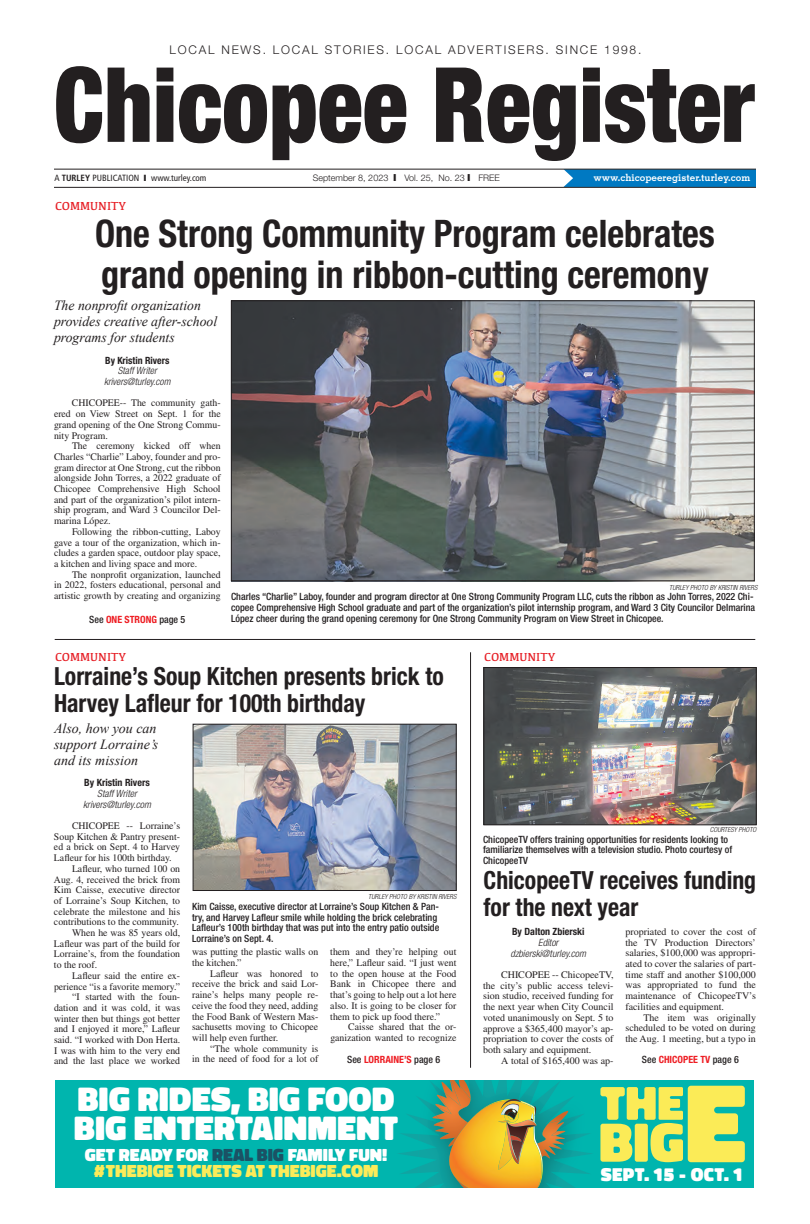
<style>
.page{position:relative;width:810px;height:1224px;background:#fff}
.page>*{position:absolute;margin:0;border:0;box-sizing:border-box;transform-origin:0 0}
.t1{font:900 condensed 104px "Helvetica Neue LT Std";color:#231f20;scale:.9 1}
.CRHelvBoldCond30{font:700 condensed 38px/41px "Helvetica Neue LT Std";color:#231f20;scale:.95 1}
.t2{font:900 34.9px/28.8px "Don Jose";color:#fff}
.CRHelvBoldCond30-2{font:700 condensed 25px/27px "Helvetica Neue LT Std";color:#231f20;scale:.95 1}
.t3{font:900 19.1px "Don Jose";letter-spacing:.02em;color:#fff}
.t4{font:900 18px/16.6px "Don Jose";color:#fbeb5a;text-align:center}
.CRSubhead_italic{font:italic 14px/16px "Times New Roman";color:#231f20}
.t5{font:300 12px "Helvetica Neue LT Std";letter-spacing:.15em;color:#231f20}
.CRKickerHeadRED{font:12px "Kefa";color:#e61e25}
.CRBodyTxt_Times{font:10px/10.7px "Times LT Std";color:#231f20;text-align:justify}
.CRCutline{font:500 condensed 10px/10.7px "Helvetica Neue LT Std";color:#231f20}
.CRbyline2{font:italic 300 condensed 10px "Helvetica Neue LT Std";color:#231f20}
.t6{font:700 condensed 10px "Helvetica Neue LT Std";color:#ee1d23}
.CRbyline1{font:700 condensed 10px "Helvetica Neue LT Std";color:#231f20}
.t7{font:700 10px "Memphis LT Std";color:#fff}
.t8{font:condensed 9px "Frutiger LT Std";color:#231f20}
.t9{font:300 9px "Helvetica Neue LT Std";color:#231f20}
.CRPhotoCredit{font:italic 300 condensed 7px "Helvetica Neue LT Std";color:#231f20}
.s1{font-weight:700}
.s2{font-weight:500;color:#231f20}
.s3{color:#fff}
.s4{color:#1b5265}
</style>
<div class="page">
<svg style="left:564px;top:170px;width:192px;height:17px;background:#067bc2"></svg>
<hr style="left:54px;top:169px;width:702px;height:1px;background:#231f20">
<hr style="left:54px;top:187px;width:702px;height:1px;background:#231f20">
<img style="left:233px;top:303px;width:520px;height:276px">
<div style="left:231px;top:301px;width:524px;height:280px;border:1px solid #231f20"></div>
<div style="left:55px;top:1080px;width:699px;height:108px;background:#00b5ae"></div>
<img style="left:430px;top:1080px;width:129px;height:16px">
<img style="left:432px;top:1080px;width:39px;height:16px">
<img style="left:434px;top:1080px;width:27px;height:16px">
<svg style="left:399px;top:1096px;width:193px;height:92px"></svg>
<svg style="left:600px;top:1086px;width:145px;height:77px"></svg>
<hr style="left:55px;top:639px;width:700px;height:1px;background:#231f20">
<img style="left:195px;top:726px;width:259px;height:163px">
<div style="left:193px;top:724px;width:263px;height:167px;border:1px solid #231f20"></div>
<hr style="left:470px;top:652px;width:1px;height:416px;background:#231f20">
<img style="left:486px;top:669px;width:268px;height:154px">
<div style="left:484px;top:667px;width:272px;height:158px;border:1px solid #231f20"></div>
<p class="t5" style="left:170px;top:42px;width:473px">LOCAL NEWS. LOCAL STORIES. LOCAL ADVERTISERS. SINCE 1998.</p>
<p class="t1" style="left:54px;top:41px;width:780px">Chicopee Register</p>
<p class="t8" style="left:54px;top:173px;width:153px">A <span class="s1">TURLEY</span> PUBLICATION ❙ www.turley.com</p>
<p class="t9" style="left:313px;top:172px;width:189px">September 8, 2023 ❙ Vol. 25, No. 23 ❙ FREE</p>
<p class="CRHelvBoldCond30" style="left:95px;top:212px;width:654px">One Strong Community Program celebrates grand opening in ribbon-cutting ceremony</p>
<p class="CRSubhead_italic" style="left:54px;top:297px;width:165px">The nonprofit organization provides creative after-school programs for students</p>
<p class="CRbyline1" style="left:105px;top:354px;width:66px">By Kristin Rivers</p>
<p class="CRbyline2" style="left:118px;top:365px;width:40px">Staff Writer</p>
<p class="CRbyline2" style="left:104px;top:376px;width:68px">krivers@turley.com</p>
<p class="CRBodyTxt_Times" style="left:54px;top:398px;width:168px;text-indent:18px">CHICOPEE-- The community gath&shy;ered on View Street on Sept. 1 for the grand opening of the One Strong Commu&shy;nity Program.</p>
<p class="CRBodyTxt_Times" style="left:54px;top:441px;width:168px;text-indent:18px">The ceremony kicked off when Charles “Charlie” Laboy, founder and pro&shy;gram director at One Strong, cut the ribbon alongside John Torres, a 2022 graduate of Chicopee Comprehensive High School and part of the organization’s pilot intern&shy;ship program, and Ward 3 Councilor Del&shy;marina López.</p>
<p class="CRBodyTxt_Times" style="left:54px;top:526px;width:168px;text-indent:18px">Following the ribbon-cutting, Laboy gave a tour of the organization, which in&shy;cludes a garden space, outdoor play space, a kitchen and living space and more.</p>
<p class="CRBodyTxt_Times" style="left:54px;top:569px;width:168px;text-indent:18px">The nonprofit organization, launched in 2022, fosters educational, personal and artistic growth by creating and organizing</p>
<p class="t7" style="left:594px;top:171px;width:158px">www.chicopeeregister.turley.com</p>
<p class="CRKickerHeadRED" style="left:55px;top:198px;width:73px">COMMUNITY</p>
<p class="CRPhotoCredit" style="left:669px;top:583px;width:90px">TURLEY PHOTO BY KRISTIN RIVERS</p>
<p class="CRCutline" style="left:231px;top:591px;width:526px">Charles “Charlie” Laboy, founder and program director at One Strong Community Program LLC, cuts the ribbon as John Torres, 2022 Chi&shy;copee Comprehensive High School graduate and part of the organization’s pilot internship program, and Ward 3 City Councilor Delmarina<br>López cheer during the grand opening ceremony for One Strong Community Program on View Street in Chicopee.</p>
<p class="t6" style="left:89px;top:613px;width:98px"><span class="s2">See</span> ONE STRONG <span class="s2">page 5</span></p>
<p class="CRKickerHeadRED" style="left:55px;top:649px;width:73px">COMMUNITY</p>
<p class="CRKickerHeadRED" style="left:484px;top:649px;width:73px">COMMUNITY</p>
<p class="CRHelvBoldCond30-2" style="left:54px;top:662px;width:412px">Lorraine’s Soup Kitchen presents brick to<br>Harvey Lafleur for 100th birthday</p>
<p class="CRSubhead_italic" style="left:54px;top:720px;width:106px">Also, how you can support Lorraine’s and its mission</p>
<p class="CRbyline1" style="left:84px;top:777px;width:67px">By Kristin Rivers</p>
<p class="CRbyline2" style="left:97px;top:788px;width:41px">Staff Writer</p>
<p class="CRbyline2" style="left:83px;top:798px;width:69px">krivers@turley.com</p>
<p class="CRBodyTxt_Times" style="left:54px;top:820px;width:128px;text-indent:18px">CHICOPEE -- Lorraine’s Soup Kitchen &amp; Pantry present&shy;ed a brick on Sept. 4 to Harvey Lafleur for his 100th birthday.</p>
<p class="CRBodyTxt_Times" style="left:54px;top:863px;width:128px;text-indent:18px">Lafleur, who turned 100 on Aug. 4, received the brick from Kim Caisse, executive director of Lorraine’s Soup Kitchen, to celebrate the milestone and his contributions to the community.</p>
<p class="CRBodyTxt_Times" style="left:54px;top:927px;width:128px;text-indent:18px">When he was 85 years old, Lafleur was part of the build for Lorraine’s, from the foundation to the roof.</p>
<p class="CRBodyTxt_Times" style="left:54px;top:970px;width:128px;text-align:right">Lafleur said the entire ex&shy;perience “is a favorite memory.”</p>
<p class="CRBodyTxt_Times" style="left:54px;top:992px;width:128px;text-indent:18px">“I started with the foun&shy;dation and it was cold, it was winter then but things got better and I enjoyed it more,” Lafleur said. “I worked with Don Herta.<br>I was with him to the very end and the last place we worked</p>
<p class="CRPhotoCredit" style="left:710px;top:826px;width:48px">COURTESY PHOTO</p>
<p class="CRCutline" style="left:483px;top:834px;width:251px">ChicopeeTV offers training opportunities for residents looking to familiarize themselves with a television studio. Photo courtesy of<br>ChicopeeTV</p>
<p class="CRHelvBoldCond30-2" style="left:484px;top:866px;width:288px">ChicopeeTV receives funding for the next year</p>
<p class="CRbyline1" style="left:512px;top:926px;width:74px">By Dalton Zbierski</p>
<p class="CRbyline2" style="left:538px;top:937px;width:22px">Editor</p>
<p class="CRbyline2" style="left:511px;top:947px;width:77px">dzbierski@turley.com</p>
<p class="CRBodyTxt_Times" style="left:483px;top:969px;width:132px;text-indent:18px">CHICOPEE -- ChicopeeTV, the city’s public access televi&shy;sion studio, received funding for the next year when City Council voted unanimously on Sept. 5 to approve a $365,400 mayor’s ap&shy;propriation to cover the costs of both salary and equipment.</p>
<p class="CRBodyTxt_Times" style="left:501px;top:1055px;width:114px">A total of $165,400 was ap-</p>
<p class="CRPhotoCredit" style="left:368px;top:893px;width:90px">TURLEY PHOTO BY KRISTIN RIVERS</p>
<p class="CRCutline" style="left:192px;top:901px;width:249px">Kim Caisse, executive director at Lorraine’s Soup Kitchen &amp; Pan&shy;try, and Harvey Lafleur smile while holding the brick celebrating Lafleur’s 100th birthday that was put into the entry patio outside Lorraine’s on Sept. 4.</p>
<p class="CRBodyTxt_Times" style="left:626px;top:926px;width:132px">propriated to cover the cost of the TV Production Directors’ salaries, $100,000 was appropri&shy;ated to cover the salaries of part&shy;time staff and another $100,000 was appropriated to fund the maintenance of ChicopeeTV’s facilities and equipment.</p>
<p class="CRBodyTxt_Times" style="left:626px;top:1012px;width:132px;text-indent:18px">The item was originally scheduled to be voted on during the Aug. 1 meeting, but a typo in</p>
<p class="CRBodyTxt_Times" style="left:192px;top:947px;width:128px">was putting the plastic walls on the kitchen.”</p>
<p class="CRBodyTxt_Times" style="left:192px;top:968px;width:128px;text-indent:18px">Lafleur was honored to receive the brick and said Lor&shy;raine’s helps many people re&shy;ceive the food they need, adding the Food Bank of Western Mas&shy;sachusetts moving to Chicopee will help even further.</p>
<p class="CRBodyTxt_Times" style="left:192px;top:1043px;width:128px;text-align:right">“The whole community is<br>in the need of food for a lot of</p>
<p class="CRBodyTxt_Times" style="left:330px;top:947px;width:128px">them and they’re helping out here,” Lafleur said. “I just went to the open house at the Food Bank in Chicopee there and that’s going to help out a lot here also. It is going to be closer for them to pick up food there.”</p>
<p class="CRBodyTxt_Times" style="left:330px;top:1022px;width:128px;text-align:right">Caisse shared that the or&shy;ganization wanted to recognize</p>
<p class="t6" style="left:347px;top:1053px;width:95px"><span class="s2">See</span> LORRAINE’S <span class="s2">page 6</span></p>
<p class="t6" style="left:642px;top:1054px;width:98px"><span class="s2">See</span> CHICOPEE TV <span class="s2">page 6</span></p>
<p class="t2" style="left:74px;top:1087px;width:326px">BIG RIDES, BIG FOOD<br>BIG ENTERTAINMENT</p>
<p class="t4" style="left:85px;top:1148px;width:304px"><span class="s3">GET READY FOR</span> <span class="s4">REAL BIG</span> <span class="s3">FAMILY FUN! </span>#THEBIGE TICKETS AT THEBIGE.COM</p>
<p class="t3" style="left:601px;top:1164px;width:144px">SEPT. 15 - OCT. 1</p>
</div>
